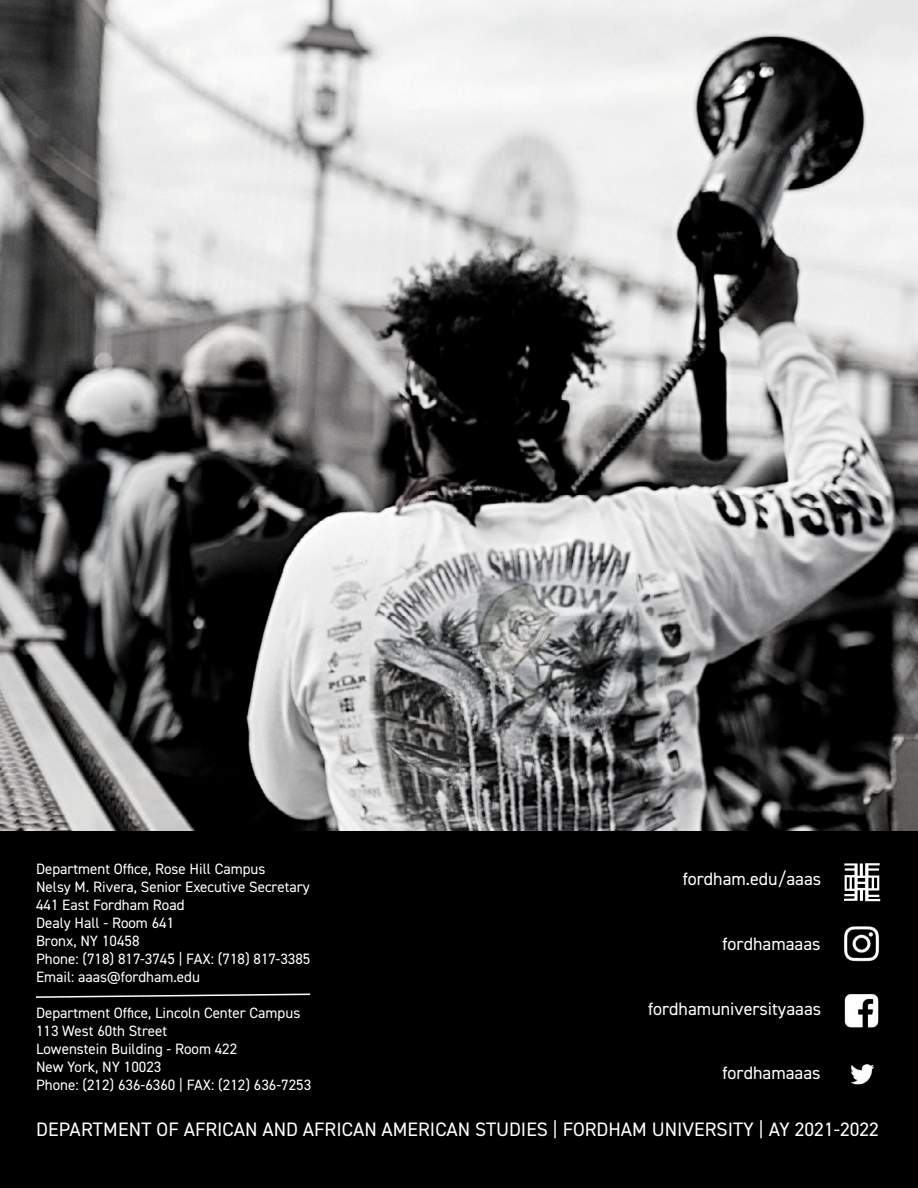
<style>
.page{position:relative;width:918px;height:1188px;background:#fff}
.page>*{position:absolute;margin:0;border:0;box-sizing:border-box;transform-origin:0 0}
.t1{font:19.5px "DIN2014";color:#fff}
.t2{font:18px "DIN2014";color:#fff}
.t3{font:15px/18px "DIN2014";color:#fff}
</style>
<div class="page">
<img style="left:0;top:0;width:918px;height:832px">
<div style="left:0;top:832px;width:918px;height:356px;background:#000"></div>
<svg style="left:844px;top:863px;width:36px;height:38px"></svg>
<img style="left:844px;top:926px;width:36px;height:36px">
<img style="left:844px;top:994px;width:35px;height:34px">
<img style="left:850px;top:1064px;width:24px;height:21px">
<svg style="left:36px;top:993px;width:275px;height:5px"></svg>
<p class="t3" style="left:36px;top:860px;width:276px">Department Office, Rose Hill Campus<br>Nelsy M. Rivera, Senior Executive Secretary<br>441 East Fordham Road<br>Dealy Hall - Room 641<br>Bronx, NY 10458<br>Phone: (718) 817-3745 | FAX: (718) 817-3385<br>Email: aaas@fordham.edu</p>
<p class="t3" style="left:36px;top:1004px;width:277px">Department Office, Lincoln Center Campus<br>113 West 60th Street<br>Lowenstein Building - Room 422<br>New York, NY 10023<br>Phone: (212) 636-6360 | FAX: (212) 636-7253</p>
<p class="t2" style="left:683px;top:867px;width:140px">fordham.edu/aaas</p>
<p class="t2" style="left:723px;top:933px;width:100px">fordhamaaas</p>
<p class="t2" style="left:648px;top:997px;width:175px">fordhamuniversityaaas</p>
<p class="t2" style="left:723px;top:1061px;width:100px">fordhamaaas</p>
<h1 class="t1" style="left:36px;top:1117px;width:844px">DEPARTMENT OF AFRICAN AND AFRICAN AMERICAN STUDIES | FORDHAM UNIVERSITY | AY 2021-2022</h1>
</div>
